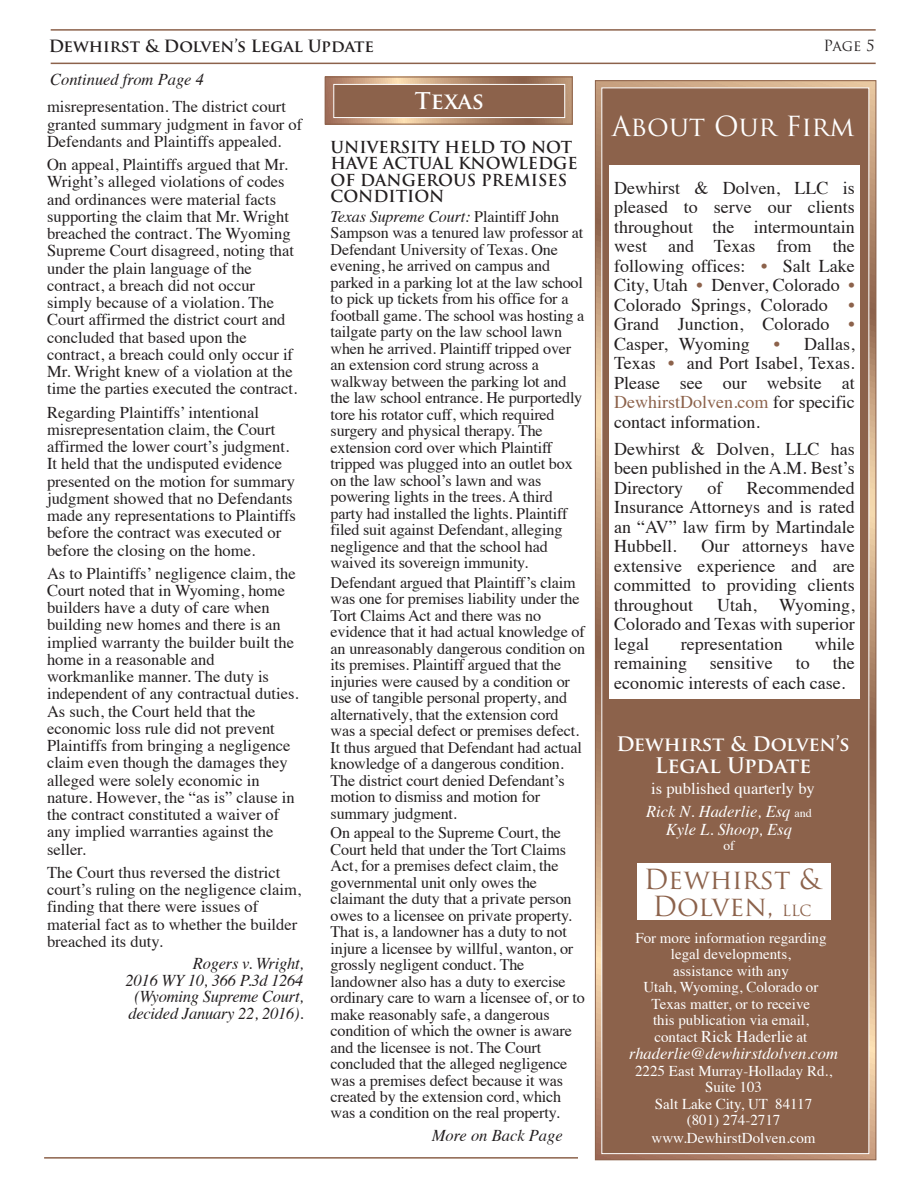
<style>
.page{position:relative;width:918px;height:1188px;background:#fff}
.page>*{position:absolute;margin:0;border:0;box-sizing:border-box;transform-origin:0 0}
.t1{font:27px/27px "Trajan Pro";letter-spacing:-.005em;color:#8c624b;text-align:center}
.t2{font:27px "Trajan Pro";color:#fff}
.t3{font:700 22.5px "Trajan Pro";letter-spacing:-.005em;color:#fff}
.t4{font:700 21px "Trajan Pro";color:#fff}
.t5{font:700 19.5px "Trajan Pro";color:#fff}
.t6{font:18px/19.5px "Times";color:#231f20;text-align:justify}
.t7{font:16.5px/17.2px "Times";color:#231f20}
.t8{font:italic 16.5px/16.5px "Times";letter-spacing:-.015em;color:#231f20;text-align:right}
.t9{font:italic 16.5px/18px "Times";color:#fff;text-align:center}
.t10{font:16.5px "Times";color:#fff}
.t11{font:700 16.5px "Trajan Pro";color:#231f20}
.t12{font:16.2px/16.5px "Times";letter-spacing:-.01em;color:#231f20}
.t13{font:700 16.2px/16.5px "Trajan Pro";color:#231f20}
.t14{font:15px/16.5px "Times";color:#fff;text-align:center}
.t15{font:15px "Trajan Pro";color:#231f20}
.t16{font:13.5px "Times";color:#fff}
.s1{font-style:italic}
.s2{color:#8c624b}
.s3{font-style:normal;font-size:12px}
.s4{font-size:15px}
</style>
<div class="page">
<hr style="left:44px;top:1157px;width:534px;height:2px;background:#8c624b">
<svg style="left:597px;top:82px;width:277px;height:1076px;background:#c29c7d"></svg>
<div style="left:601px;top:88px;width:268px;height:1066px;background:#8c624b;border:1px solid #fff"></div>
<div style="left:637px;top:863px;width:194px;height:57px;background:#fff"></div>
<div style="left:609px;top:166px;width:251px;height:533px;background:#fff"></div>
<hr style="left:51px;top:29px;width:825px;height:2px;background:#8c624b">
<hr style="left:51px;top:63px;width:825px;height:1px;background:#8c624b">
<svg style="left:327px;top:79px;width:244px;height:44px;background:#bc9477"></svg>
<div style="left:325px;top:77px;width:248px;height:48px;border:1px solid #8c624b"></div>
<div style="left:333px;top:84px;width:232px;height:34px;background:#8c624b;border:1px solid #fff"></div>
<p class="t11" style="left:49px;top:36px;width:327px">Dewhirst &amp; Dolven’s Legal Update</p>
<p class="t15" style="left:824px;top:36px;width:53px">Page 5</p>
<h2 class="t3" style="left:415px;top:87px;width:71px">Texas</h2>
<p class="t8" style="left:50px;top:73px;width:155px">Continued from Page 4</p>
<p class="t7" style="left:47px;top:100px;width:257px">misrepresentation. The district court granted summary judgment in favor of<br>Defendants and Plaintiffs appealed.</p>
<p class="t7" style="left:47px;top:157px;width:252px">On appeal, Plaintiffs argued that Mr.<br>Wright’s alleged violations of codes and ordinances were material facts supporting the claim that Mr. Wright breached the contract. The Wyoming Supreme Court disagreed, noting that under the plain language of the contract, a breach did not occur simply because of a violation. The Court affirmed the district court and concluded that based upon the contract, a breach could only occur if Mr. Wright knew of a violation at the time the parties executed the contract.</p>
<p class="t7" style="left:47px;top:405px;width:251px">Regarding Plaintiffs’ intentional misrepresentation claim, the Court affirmed the lower court’s judgment.<br>It held that the undisputed evidence presented on the motion for summary judgment showed that no Defendants made any representations to Plaintiffs before the contract was executed or before the closing on the home.</p>
<p class="t7" style="left:47px;top:566px;width:253px">As to Plaintiffs’ negligence claim, the<br>Court noted that in Wyoming, home builders have a duty of care when building new homes and there is an implied warranty the builder built the home in a reasonable and workmanlike manner. The duty is independent of any contractual duties.<br>As such, the Court held that the economic loss rule did not prevent<br>Plaintiffs from bringing a negligence claim even though the damages they alleged were solely economic in nature. However, the “as is” clause in the contract constituted a waiver of any implied warranties against the seller.</p>
<p class="t7" style="left:47px;top:865px;width:255px">The Court thus reversed the district court’s ruling on the negligence claim, finding that there were issues of material fact as to whether the builder breached its duty.</p>
<p class="t8" style="left:126px;top:957px;width:179px">Rogers v. Wright,<br>2016 WY 10, 366 P.3d 1264 (Wyoming Supreme Court, decided January 22, 2016).</p>
<h1 class="t2" style="left:612px;top:109px;width:244px">About Our Firm</h1>
<p class="t13" style="left:331px;top:139px;width:249px">UNIVERSITY HELD TO NOT<br>HAVE ACTUAL KNOWLEDGE<br>OF DANGEROUS PREMISES<br>CONDITION</p>
<p class="t12" style="left:331px;top:209px;width:255px"><span class="s1">Texas Supreme Court:</span> Plaintiff John Sampson was a tenured law professor at Defendant University of Texas. One evening, he arrived on campus and parked in a parking lot at the law school to pick up tickets from his office for a football game. The school was hosting a tailgate party on the law school lawn when he arrived. Plaintiff tripped over an extension cord strung across a walkway between the parking lot and the law school entrance. He purportedly tore his rotator cuff, which required surgery and physical therapy. The extension cord over which Plaintiff tripped was plugged into an outlet box on the law school’s lawn and was powering lights in the trees. A third party had installed the lights. Plaintiff filed suit against Defendant, alleging negligence and that the school had waived its sovereign immunity.</p>
<p class="t12" style="left:331px;top:575px;width:256px">Defendant argued that Plaintiff’s claim was one for premises liability under the Tort Claims Act and there was no evidence that it had actual knowledge of an unreasonably dangerous condition on its premises. Plaintiff argued that the injuries were caused by a condition or use of tangible personal property, and alternatively, that the extension cord was a special defect or premises defect.<br>It thus argued that Defendant had actual knowledge of a dangerous condition.<br>The district court denied Defendant’s motion to dismiss and motion for summary judgment.</p>
<p class="t12" style="left:331px;top:826px;width:256px">On appeal to the Supreme Court, the Court held that under the Tort Claims Act, for a premises defect claim, the governmental unit only owes the claimant the duty that a private person owes to a licensee on private property.<br>That is, a landowner has a duty to not injure a licensee by willful, wanton, or grossly negligent conduct. The landowner also has a duty to exercise ordinary care to warn a licensee of, or to make reasonably safe, a dangerous condition of which the owner is aware and the licensee is not. The Court concluded that the alleged negligence was a premises defect because it was created by the extension cord, which was a condition on the real property.</p>
<p class="t6" style="left:614px;top:179px;width:242px">Dewhirst &amp; Dolven, LLC is pleased to serve our clients throughout the intermountain west and Texas from the following offices: <span class="s2">•</span> Salt Lake City, Utah <span class="s2">•</span> Denver, Colorado <span class="s2">• </span>Colorado Springs, Colorado <span class="s2">• </span>Grand Junction, Colorado <span class="s2">• </span>Casper, Wyoming</p>
<p class="t6" style="left:614px;top:335px;width:242px;text-indent:160px"><span class="s2">•</span> Dallas, Texas <span class="s2">•</span> and Port Isabel, Texas.<br>Please see our website at <span class="s2">DewhirstDolven.com</span> for specific contact information.</p>
<p class="t6" style="left:614px;top:440px;width:242px">Dewhirst &amp; Dolven, LLC has been published in the A.M. Best’s Directory</p>
<p class="t6" style="left:614px;top:479px;width:242px;text-indent:133px">Recommended Insurance Attorneys and is rated an “AV” law firm by Martindale Hubbell.</p>
<p class="t6" style="left:707px;top:479px;width:16px">of</p>
<p class="t6" style="left:614px;top:538px;width:242px;text-indent:88px">Our attorneys have extensive experience and are committed to providing clients throughout</p>
<p class="t6" style="left:614px;top:596px;width:242px;text-indent:165px">Wyoming, Colorado and Texas with superior legal</p>
<p class="t6" style="left:717px;top:596px;width:41px">Utah,</p>
<p class="t6" style="left:681px;top:635px;width:103px">representation</p>
<p class="t6" style="left:815px;top:635px;width:41px">while</p>
<p class="t6" style="left:614px;top:655px;width:74px">remaining</p>
<p class="t6" style="left:710px;top:655px;width:64px">sensitive</p>
<p class="t6" style="left:796px;top:655px;width:16px">to</p>
<p class="t6" style="left:614px;top:655px;width:242px;text-indent:219px">the economic interests of each case.</p>
<p class="t5" style="left:617px;top:731px;width:235px">Dewhirst &amp; Dolven’s</p>
<p class="t4" style="left:655px;top:752px;width:158px">Legal Update</p>
<p class="t10" style="left:651px;top:782px;width:165px">is published quarterly by</p>
<p class="t9" style="left:646px;top:804px;width:167px">Rick N. Haderlie, Esq <span class="s3">and<br></span>Kyle L. Shoop, Esq</p>
<p class="t16" style="left:723px;top:840px;width:13px">of</p>
<h1 class="t1" style="left:644px;top:865px;width:178px">Dewhirst &amp;<br>Dolven, <span class="s4">LLC</span></h1>
<p class="t14" style="left:635px;top:931px;width:193px">For more information regarding legal developments,<br>assistance with any<br>Utah, Wyoming, Colorado or<br>Texas matter, or to receive<br>this publication via email,</p>
<p class="t10" style="left:654px;top:1030px;width:154px"><span class="s4">contact</span> Rick Haderlie <span class="s4">at</span></p>
<p class="t9" style="left:629px;top:1046px;width:210px">rhaderlie@dewhirstdolven.com</p>
<p class="t14" style="left:635px;top:1064px;width:199px">2225 East Murray-Holladay Rd.,<br>Suite 103<br>Salt Lake City, UT 84117<br>(801) 274-2717</p>
<p class="t14" style="left:652px;top:1131px;width:166px">www.DewhirstDolven.com</p>
<p class="t8" style="left:432px;top:1129px;width:132px">More on Back Page</p>
</div>
